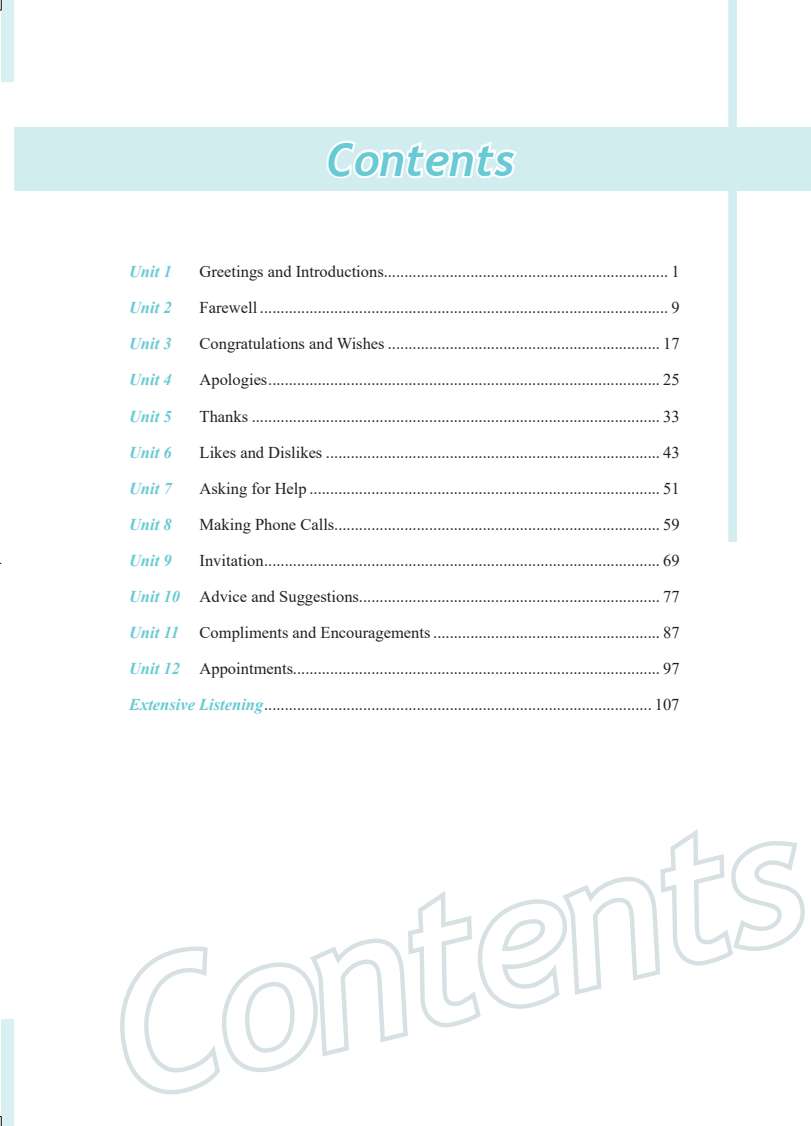
<style>
.page{position:relative;width:811px;height:1126px;background:#fff}
.page>*{position:absolute;margin:0;border:0;box-sizing:border-box;transform-origin:0 0}
.t1{font:italic 700 45px "Trebuchet";color:#67cad5}
.t2{font:16.5px/36px "Times New Roman";color:#231f20;text-align:justify}
.t3{font:italic 700 16.5px "Times New Roman";color:#67cad5}
.s1{font-weight:700;font-style:italic;color:#67cad5}
</style>
<div class="page">
<div style="left:1px;top:0;width:13px;height:1125px;background:#d9f0f2"></div>
<div style="left:14px;top:128px;width:797px;height:63px;background:#d2edf0"></div>
<svg style="left:324px;top:127px;width:196px;height:51px"></svg>
<div style="left:728px;top:0;width:9px;height:542px;background:#d2edf0"></div>
<svg style="left:120px;top:829px;width:685px;height:266px"></svg>
<svg style="left:0;top:0;width:3px;height:11px"></svg>
<svg style="left:0;top:1115px;width:14px;height:11px"></svg>
<div style="left:0;top:82px;width:14px;height:936px;background:#fff"></div>
<h1 class="t1" style="left:326px;top:131px;width:190px">Contents</h1>
<p class="t3" style="left:129px;top:260px;width:44px">Unit 1</p>
<p class="t2" style="left:200px;top:253px;width:482px">Greetings and Introductions..................................................................... 1</p>
<p class="t3" style="left:129px;top:296px;width:44px">Unit 2</p>
<p class="t2" style="left:200px;top:289px;width:482px">Farewell ................................................................................................... 9</p>
<p class="t3" style="left:129px;top:332px;width:44px">Unit 3</p>
<p class="t2" style="left:200px;top:325px;width:482px">Congratulations and Wishes .................................................................. 17</p>
<p class="t3" style="left:129px;top:368px;width:44px">Unit 4</p>
<p class="t2" style="left:200px;top:361px;width:482px">Apologies............................................................................................... 25</p>
<p class="t3" style="left:129px;top:404px;width:44px">Unit 5</p>
<p class="t2" style="left:200px;top:397px;width:482px">Thanks ................................................................................................... 33</p>
<p class="t3" style="left:129px;top:440px;width:44px">Unit 6</p>
<p class="t2" style="left:200px;top:433px;width:482px">Likes and Dislikes ................................................................................. 43</p>
<p class="t3" style="left:129px;top:476px;width:44px">Unit 7</p>
<p class="t2" style="left:200px;top:469px;width:482px">Asking for Help ..................................................................................... 51</p>
<p class="t3" style="left:129px;top:512px;width:44px">Unit 8</p>
<p class="t2" style="left:200px;top:505px;width:482px">Making Phone Calls............................................................................... 59</p>
<p class="t3" style="left:129px;top:548px;width:44px">Unit 9</p>
<p class="t2" style="left:129px;top:541px;width:552px;text-indent:71px">Invitation................................................................................................ 69<br><span class="s1">Unit 10</span> Advice and Suggestions......................................................................... 77<br><span class="s1">Unit 11</span> Compliments and Encouragements ....................................................... 87<br><span class="s1">Unit 12</span> Appointments......................................................................................... 97<br><span class="s1">Extensive Listening</span>.............................................................................................. 107</p>
</div>
